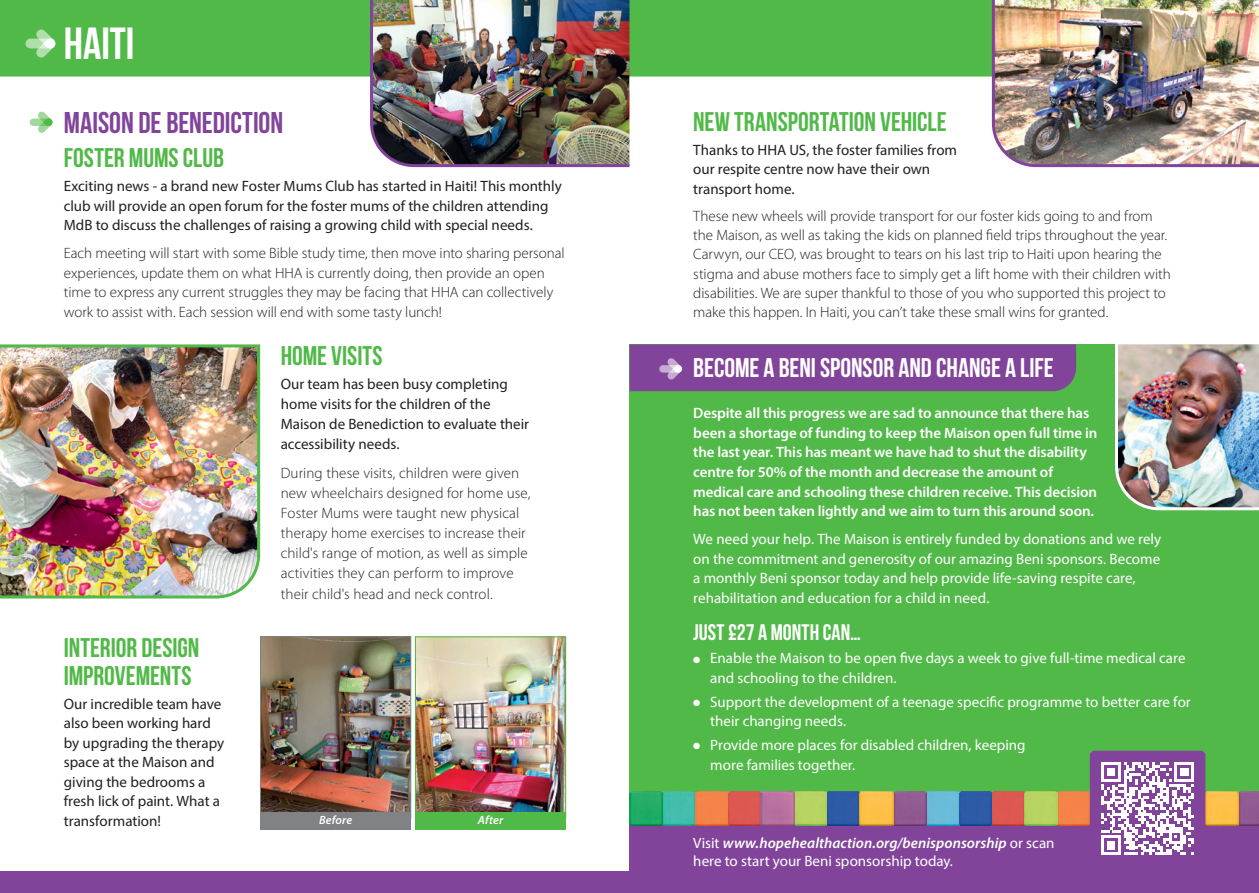
<style>
.page{position:relative;width:1259px;height:893px;background:#fff}
.page>*{position:absolute;margin:0;border:0;box-sizing:border-box;transform-origin:0 0}
.t1{font:45px "Bebas Neue";color:#fff}
.t2{font:30px "Bebas Neue";letter-spacing:-.005em;color:#81449a}
.t3{font:27px/28.5px "Bebas Neue";color:#51b948}
.t4{font:27px "Bebas Neue";letter-spacing:-.005em;color:#fff}
.t5{font:22.5px "Bebas Neue";color:#fff}
.t6{font:300 15px/20.1px "Myriad Pro";color:#231f20}
.t7{font:15px/19.5px "Myriad Pro";color:#fff}
.t8{font:15px/19.5px "Myriad Pro";color:#231f20}
.t9{font:600 15px/19.5px "Myriad Pro";letter-spacing:-.01em;color:#fff}
.t10{font:italic 600 12px "Myriad Pro";letter-spacing:.015em;color:#fff}
.s1{font-weight:600;font-style:italic}
</style>
<div class="page">
<div style="left:629px;top:344px;width:630px;height:481px;background:#51b948"></div>
<div style="left:0;top:872px;width:629px;height:21px;background:#81449a"></div>
<svg style="left:30px;top:112px;width:22px;height:21px"></svg>
<div style="left:0;top:0;width:990px;height:77px;background:#51b948"></div>
<div style="left:26px;top:39px;width:29px;height:9px;background:#b0dfac;border-radius:5px"></div>
<svg style="left:36px;top:30px;width:19px;height:27px"></svg>
<img style="left:368px;top:0;width:264px;height:168px">
<img style="left:0;top:344px;width:261px;height:255px">
<img style="left:1115px;top:344px;width:144px;height:167px">
<img style="left:417px;top:638px;width:147px;height:174px">
<div style="left:415px;top:636px;width:151px;height:183px;border:1px solid #51b948"></div>
<img style="left:262px;top:638px;width:147px;height:174px">
<div style="left:260px;top:636px;width:151px;height:183px;border:1px solid #808285"></div>
<div style="left:260px;top:812px;width:151px;height:17px;background:#808285"></div>
<div style="left:415px;top:812px;width:151px;height:17px;background:#51b948"></div>
<div style="left:629px;top:825px;width:630px;height:68px;background:#81449a"></div>
<img style="left:990px;top:0;width:269px;height:168px">
<img style="left:629px;top:792px;width:460px;height:33px">
<img style="left:1205px;top:792px;width:54px;height:33px">
<svg style="left:1089px;top:751px;width:116px;height:104px"></svg>
<div style="left:629px;top:344px;width:447px;height:47px;background:#81449a"></div>
<h1 class="t1" style="left:64px;top:19px;width:72px">HAITI</h1>
<h2 class="t2" style="left:64px;top:106px;width:221px">MAISON DE BENEDICTION</h2>
<h3 class="t3" style="left:64px;top:143px;width:162px">FOSTER MUMS CLUB</h3>
<p class="t8" style="left:64px;top:176px;width:499px">Exciting news - a brand new Foster Mums Club has started in Haiti! This monthly club will provide an open forum for the foster mums of the children attending<br>MdB to discuss the challenges of raising a growing child with special needs.</p>
<p class="t6" style="left:64px;top:244px;width:502px;line-height:19.5px">Each meeting will start with some Bible study time, then move into sharing personal experiences, update them on what HHA is currently doing, then provide an open time to express any current struggles they may be facing that HHA can collectively work to assist with. Each session will end with some tasty lunch!</p>
<h3 class="t3" style="left:64px;top:633px;width:137px">INTERIOR DESIGN<br>IMPROVEMENTS</h3>
<p class="t8" style="left:64px;top:694px;width:162px">Our incredible team have also been working hard by upgrading the therapy space at the Maison and giving the bedrooms a fresh lick of paint. What a transformation!</p>
<h3 class="t3" style="left:281px;top:341px;width:103px">HOME VISITS</h3>
<p class="t8" style="left:281px;top:374px;width:250px;line-height:20.1px">Our team has been busy completing home visits for the children of the<br>Maison de Benediction to evaluate their accessibility needs.</p>
<p class="t6" style="left:281px;top:463px;width:251px">During these visits, children were given new wheelchairs designed for home use, Foster Mums were taught new physical therapy home exercises to increase their child's range of motion, as well as simple activities they can perform to improve their child's head and neck control.</p>
<p class="t10" style="left:319px;top:812px;width:35px">Before</p>
<p class="t10" style="left:478px;top:812px;width:27px">After</p>
<h3 class="t3" style="left:693px;top:107px;width:255px">NEW TRANSPORTATION VEHICLE</h3>
<p class="t8" style="left:693px;top:140px;width:265px">Thanks to HHA US, the foster families from our respite centre now have their own transport home.</p>
<p class="t6" style="left:693px;top:207px;width:479px;line-height:19.2px">These new wheels will provide transport for our foster kids going to and from the Maison, as well as taking the kids on planned field trips throughout the year.<br>Carwyn, our CEO, was brought to tears on his last trip to Haiti upon hearing the stigma and abuse mothers face to simply get a lift home with their children with disabilities. We are super thankful to those of you who supported this project to make this happen. In Haiti, you can’t take these small wins for granted.</p>
<h3 class="t4" style="left:693px;top:353px;width:362px">BECOME A BENI SPONSOR AND CHANGE A LIFE</h3>
<p class="t9" style="left:693px;top:403px;width:405px">Despite all this progress we are sad to announce that there has been a shortage of funding to keep the Maison open full time in the last year. This has meant we have had to shut the disability centre for 50% of the month and decrease the amount of medical care and schooling these children receive. This decision has not been taken lightly and we aim to turn this around soon.</p>
<p class="t7" style="left:693px;top:529px;width:469px">We need your help. The Maison is entirely funded by donations and we rely on the commitment and generosity of our amazing Beni sponsors. Become a monthly Beni sponsor today and help provide life-saving respite care, rehabilitation and education for a child in need.</p>
<h3 class="t5" style="left:693px;top:619px;width:169px">JUST £27 A MONTH CAN…</h3>
<p class="t7" style="left:710px;top:648px;width:477px;text-indent:-17px">● Enable the Maison to be open five days a week to give full-time medical care and schooling to the children.</p>
<p class="t7" style="left:710px;top:692px;width:482px;text-indent:-17px">● Support the development of a teenage specific programme to better care for their changing needs.</p>
<p class="t7" style="left:710px;top:735px;width:317px;text-indent:-17px">● Provide more places for disabled children, keeping more families together.</p>
<p class="t7" style="left:693px;top:834px;width:363px;line-height:18px">Visit <span class="s1">www.hopehealthaction.org/benisponsorship</span> or scan here to start your Beni sponsorship today.</p>
</div>
